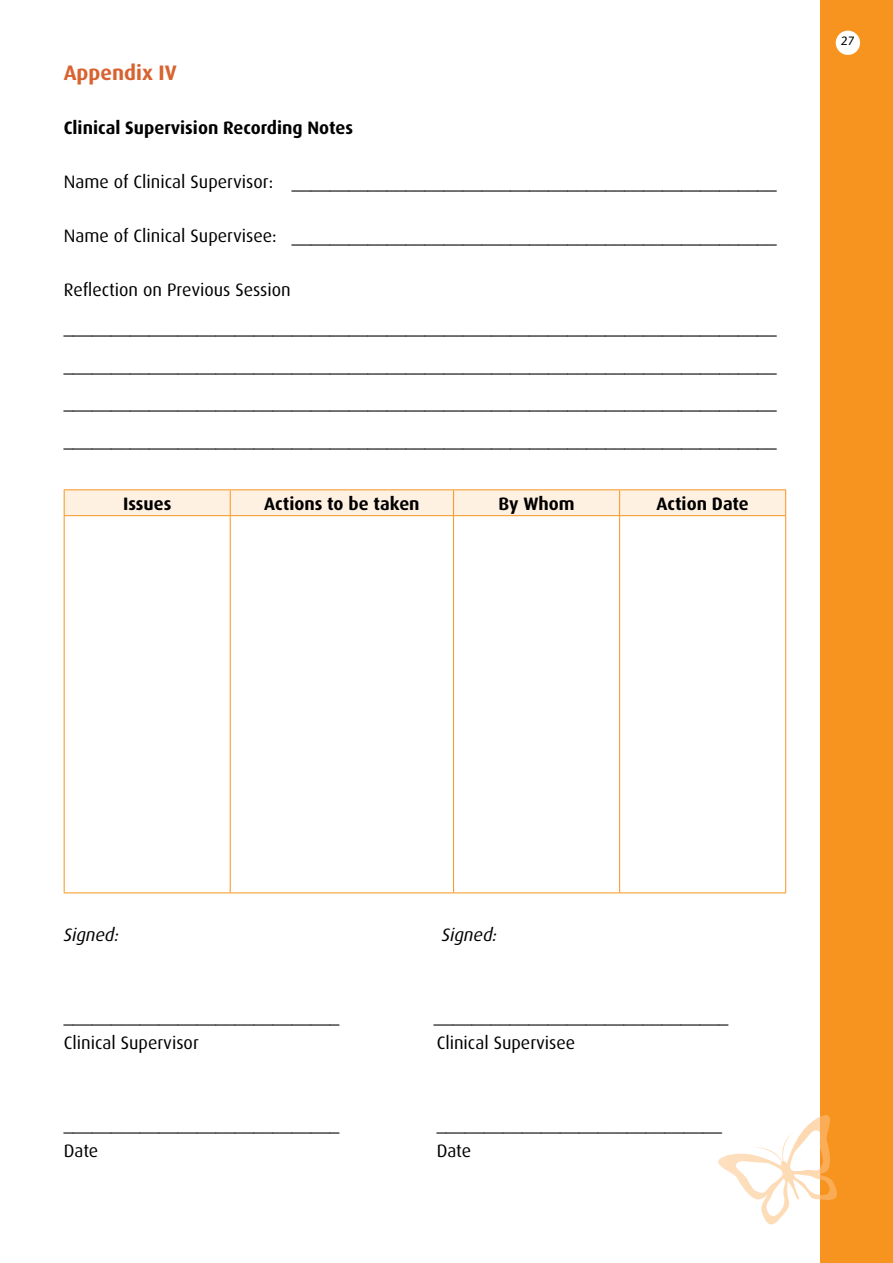
<style>
.page{position:relative;width:893px;height:1263px;background:#fff}
.page>*{position:absolute;margin:0;border:0;box-sizing:border-box;transform-origin:0 0}
.t1{font:700 21px "Dax";color:#d86330}
.t2{font:18px/37.5px "Dax";color:#000}
.t3{font:700 18px "Dax";color:#000}
.t4{font:italic 18px "Dax";color:#000}
.t5{font:12px "Stone Sans";color:#000}
</style>
<div class="page">
<div style="left:820px;top:0;width:73px;height:1263px;background:#f7941f"></div>
<svg style="left:836px;top:31px;width:24px;height:24px"></svg>
<img style="left:718px;top:1115px;width:119px;height:109px">
<hr style="left:230px;top:516px;width:1px;height:376px;background:#f7941f">
<hr style="left:453px;top:516px;width:1px;height:376px;background:#f7941f">
<hr style="left:619px;top:516px;width:1px;height:376px;background:#f7941f">
<hr style="left:64px;top:489px;width:166px;height:1px;background:#f7941f">
<hr style="left:230px;top:489px;width:224px;height:1px;background:#f7941f">
<hr style="left:454px;top:489px;width:166px;height:1px;background:#f7941f">
<hr style="left:620px;top:489px;width:166px;height:1px;background:#f7941f">
<div style="left:64px;top:490px;width:722px;height:25px;background:#fff1e2"></div>
<hr style="left:64px;top:515px;width:166px;height:1px;background:#f7941f">
<hr style="left:64px;top:516px;width:1px;height:376px;background:#f7941f">
<hr style="left:230px;top:515px;width:224px;height:1px;background:#f7941f">
<hr style="left:454px;top:515px;width:166px;height:1px;background:#f7941f">
<hr style="left:620px;top:515px;width:166px;height:1px;background:#f7941f">
<hr style="left:785px;top:516px;width:1px;height:376px;background:#f7941f">
<hr style="left:64px;top:892px;width:166px;height:1px;background:#f7941f">
<hr style="left:230px;top:892px;width:224px;height:1px;background:#f7941f">
<hr style="left:454px;top:892px;width:166px;height:1px;background:#f7941f">
<hr style="left:620px;top:892px;width:166px;height:1px;background:#f7941f">
<p class="t1" style="left:64px;top:61px;width:115px">Appendix IV</p>
<p class="t3" style="left:64px;top:117px;width:291px">Clinical Supervision Recording Notes</p>
<p class="t2" style="left:64px;top:163px;width:714px">Name of Clinical Supervisor: ___________________________________________________</p>
<p class="t2" style="left:64px;top:217px;width:714px">Name of Clinical Supervisee: ___________________________________________________</p>
<p class="t2" style="left:64px;top:271px;width:714px">Reflection on Previous Session ___________________________________________________________________________ ___________________________________________________________________________ ___________________________________________________________________________ ___________________________________________________________________________</p>
<p class="t3" style="left:123px;top:493px;width:50px">Issues</p>
<p class="t3" style="left:264px;top:493px;width:157px">Actions to be taken</p>
<p class="t3" style="left:498px;top:493px;width:78px">By Whom</p>
<p class="t3" style="left:656px;top:493px;width:94px">Action Date</p>
<p class="t5" style="left:841px;top:33px;width:15px">27</p>
<p class="t4" style="left:64px;top:925px;width:57px">Signed:</p>
<p class="t4" style="left:442px;top:925px;width:57px">Signed:</p>
<p class="t2" style="left:64px;top:997px;width:277px">_____________________________</p>
<p class="t2" style="left:434px;top:997px;width:296px">_______________________________</p>
<p class="t2" style="left:64px;top:1024px;width:136px">Clinical Supervisor</p>
<p class="t2" style="left:437px;top:1024px;width:140px">Clinical Supervisee</p>
<p class="t2" style="left:64px;top:1105px;width:277px">_____________________________</p>
<p class="t2" style="left:437px;top:1105px;width:287px">______________________________</p>
<p class="t2" style="left:64px;top:1132px;width:36px">Date</p>
<p class="t2" style="left:437px;top:1132px;width:36px">Date</p>
</div>
